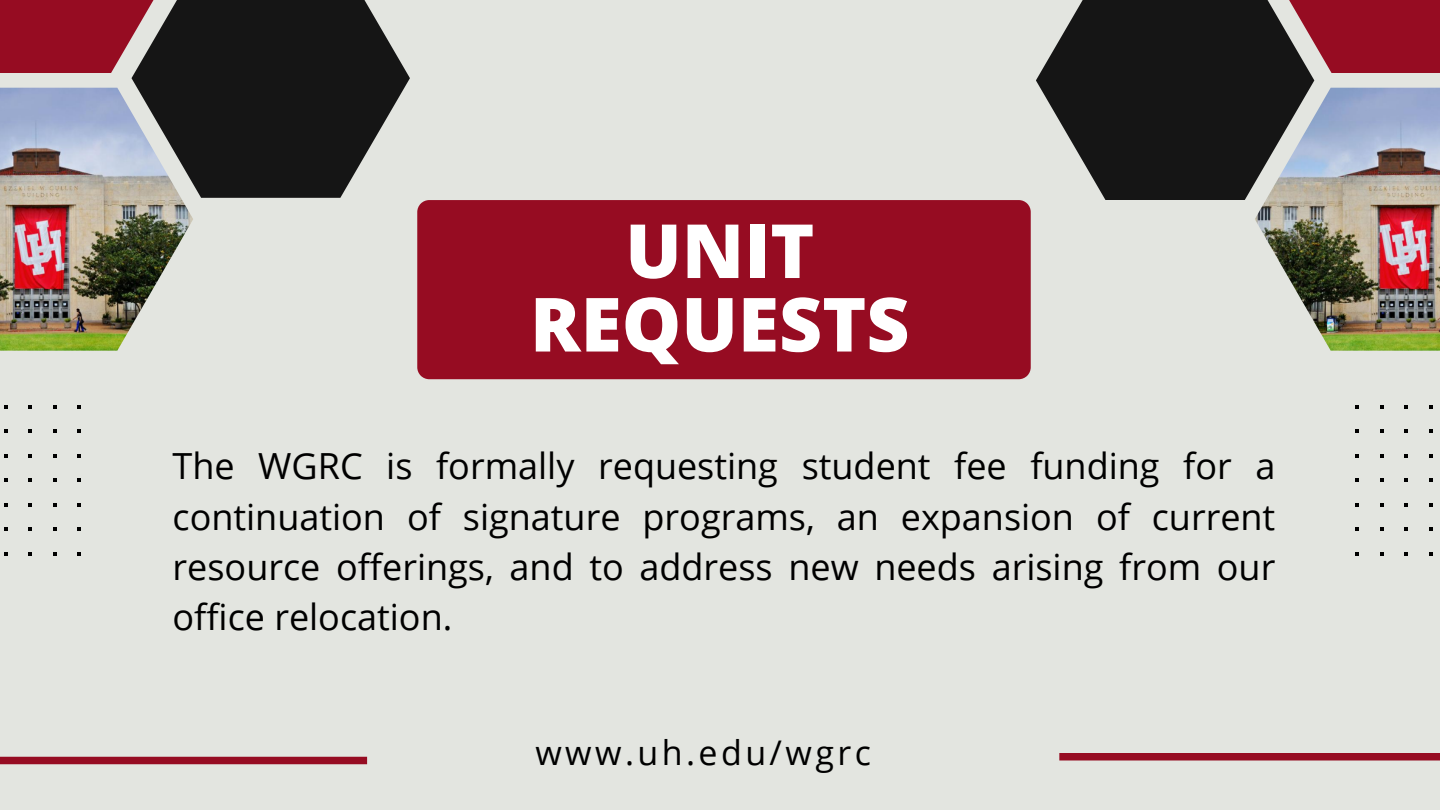
<style>
.page{position:relative;width:1440px;height:810px;background:#e3e5e0}
.page>*{position:absolute;margin:0;border:0;box-sizing:border-box;transform-origin:0 0}
.t1{font:800 74.8px "Open Sans";color:#fff}
.t2{font:36px/50.2px "Open Sans";color:#000;text-align:justify}
.t3{font:34px "Open Sans";letter-spacing:.1em;color:#000}
</style>
<div class="page">
<div style="left:417px;top:200px;width:614px;height:179px;background:#960c22"></div>
<svg style="left:1036px;top:0;width:278px;height:200px;background:#313130"></svg>
<img style="left:1255px;top:88px;width:185px;height:263px">
<svg style="left:1262px;top:0;width:178px;height:73px;background:#8b2737"></svg>
<div style="left:0;top:0;width:181px;height:73px;background:#960c22"></div>
<img style="left:0;top:88px;width:193px;height:263px">
<svg style="left:132px;top:0;width:278px;height:198px;background:#3f3e3e"></svg>
<div style="left:0;top:757px;width:367px;height:7px;background:#960c22"></div>
<div style="left:1059px;top:753px;width:381px;height:7px;background:#960c22"></div>
<svg style="left:1355px;top:405px;width:4px;height:4px"></svg>
<svg style="left:1355px;top:429px;width:4px;height:4px"></svg>
<svg style="left:1355px;top:454px;width:4px;height:4px"></svg>
<svg style="left:1355px;top:478px;width:4px;height:4px"></svg>
<svg style="left:1355px;top:503px;width:4px;height:4px"></svg>
<svg style="left:1355px;top:527px;width:4px;height:4px"></svg>
<svg style="left:1355px;top:552px;width:4px;height:3px"></svg>
<svg style="left:1380px;top:405px;width:4px;height:4px"></svg>
<svg style="left:1380px;top:429px;width:4px;height:4px"></svg>
<svg style="left:1380px;top:454px;width:4px;height:4px"></svg>
<svg style="left:1380px;top:478px;width:4px;height:4px"></svg>
<svg style="left:1380px;top:503px;width:4px;height:4px"></svg>
<svg style="left:1380px;top:527px;width:4px;height:4px"></svg>
<svg style="left:1380px;top:552px;width:4px;height:3px"></svg>
<svg style="left:1404px;top:405px;width:4px;height:4px"></svg>
<svg style="left:1404px;top:429px;width:4px;height:4px"></svg>
<svg style="left:1404px;top:454px;width:4px;height:4px"></svg>
<svg style="left:1404px;top:478px;width:4px;height:4px"></svg>
<svg style="left:1404px;top:503px;width:4px;height:4px"></svg>
<svg style="left:1404px;top:527px;width:4px;height:4px"></svg>
<svg style="left:1404px;top:552px;width:4px;height:3px"></svg>
<svg style="left:1429px;top:405px;width:4px;height:4px"></svg>
<svg style="left:1429px;top:429px;width:4px;height:4px"></svg>
<svg style="left:1429px;top:454px;width:4px;height:4px"></svg>
<svg style="left:1429px;top:478px;width:4px;height:4px"></svg>
<svg style="left:1429px;top:503px;width:4px;height:4px"></svg>
<svg style="left:1429px;top:527px;width:4px;height:4px"></svg>
<svg style="left:1429px;top:552px;width:4px;height:3px"></svg>
<svg style="left:4px;top:405px;width:3px;height:4px"></svg>
<svg style="left:4px;top:429px;width:3px;height:4px"></svg>
<svg style="left:4px;top:454px;width:3px;height:4px"></svg>
<svg style="left:4px;top:478px;width:3px;height:4px"></svg>
<svg style="left:4px;top:503px;width:3px;height:4px"></svg>
<svg style="left:4px;top:527px;width:3px;height:4px"></svg>
<svg style="left:28px;top:405px;width:4px;height:4px"></svg>
<svg style="left:28px;top:429px;width:4px;height:4px"></svg>
<svg style="left:28px;top:454px;width:4px;height:4px"></svg>
<svg style="left:28px;top:478px;width:4px;height:4px"></svg>
<svg style="left:28px;top:503px;width:4px;height:4px"></svg>
<svg style="left:28px;top:527px;width:4px;height:4px"></svg>
<svg style="left:28px;top:552px;width:4px;height:3px"></svg>
<svg style="left:53px;top:405px;width:3px;height:4px"></svg>
<svg style="left:53px;top:429px;width:3px;height:4px"></svg>
<svg style="left:53px;top:454px;width:3px;height:4px"></svg>
<svg style="left:53px;top:478px;width:3px;height:4px"></svg>
<svg style="left:53px;top:503px;width:3px;height:4px"></svg>
<svg style="left:53px;top:527px;width:3px;height:4px"></svg>
<svg style="left:77px;top:405px;width:4px;height:4px"></svg>
<svg style="left:77px;top:429px;width:4px;height:4px"></svg>
<svg style="left:77px;top:454px;width:4px;height:4px"></svg>
<svg style="left:77px;top:478px;width:4px;height:4px"></svg>
<svg style="left:77px;top:503px;width:4px;height:4px"></svg>
<svg style="left:77px;top:527px;width:4px;height:4px"></svg>
<svg style="left:77px;top:552px;width:4px;height:3px"></svg>
<p class="t1" style="left:625px;top:198px;width:191px">UNIT</p>
<p class="t1" style="left:530px;top:272px;width:381px">REQUESTS</p>
<p class="t2" style="left:173px;top:440px;width:1104px">The WGRC is formally requesting student fee funding for a continuation of signature programs, an expansion of current resource offerings, and to address new needs arising from our office relocation.</p>
<p class="t3" style="left:535px;top:729px;width:337px">www.uh.edu/wgrc</p>
</div>
